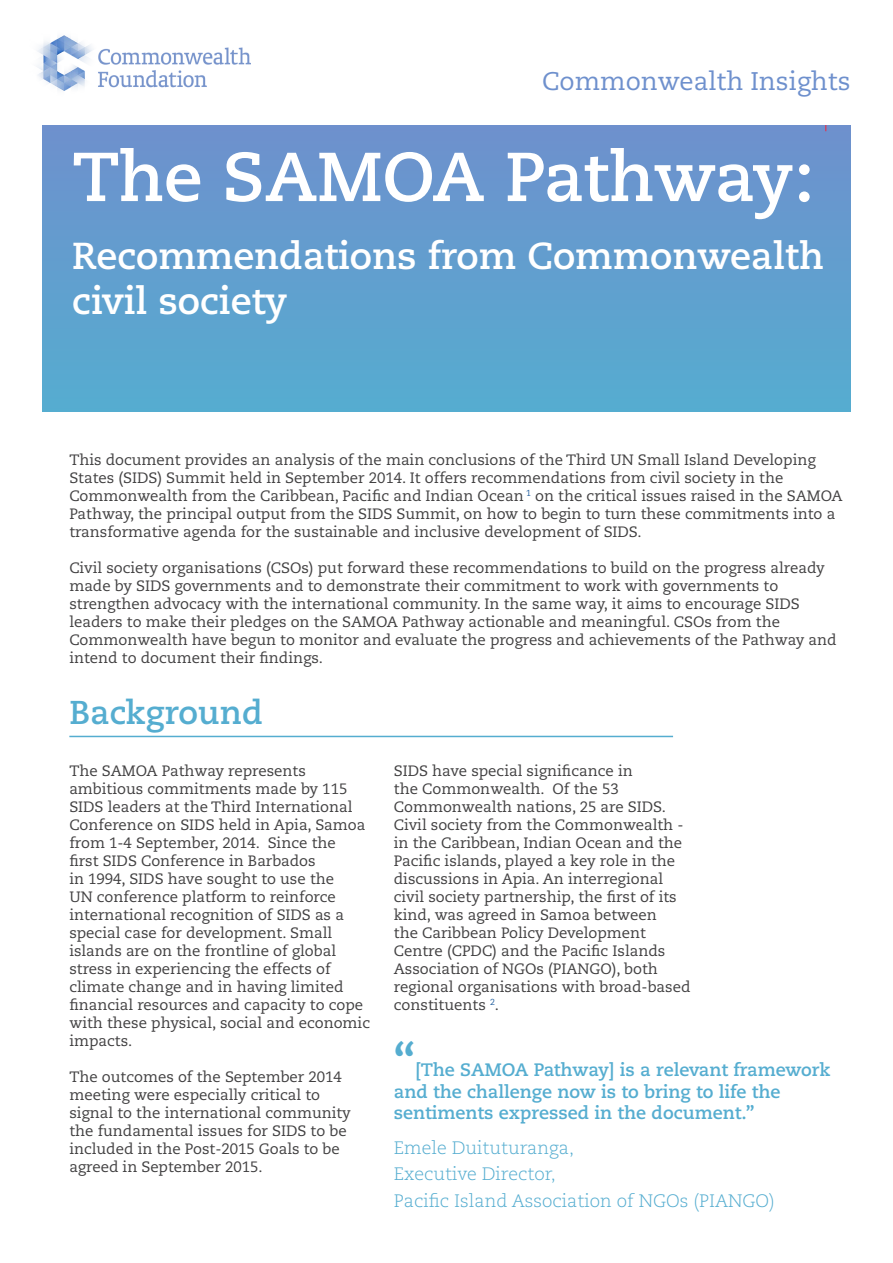
<style>
.page{position:relative;width:893px;height:1263px;background:#fff}
.page>*{position:absolute;margin:0;border:0;box-sizing:border-box;transform-origin:0 0}
.t1{font:700 69px "Caecilia LT Std";letter-spacing:-.01em;color:#fff}
.t2{font:700 45px "Caecilia LT Std";color:#55add0}
.t3{font:700 37.5px/45px "Caecilia LT Std";color:#fff}
.t4{font:700 33px "Caecilia LT Std";color:#55add0}
.t5{font:25.5px "Caecilia LT Std";color:#6e90cd}
.t6{font:700 18px/21.6px "Caecilia LT Std";color:#55add0}
.t7{font:300 18px/26.1px "Caecilia LT Std";color:#55add0}
.t8{font:15px/18px "Caecilia LT Std";color:#414041}
</style>
<div class="page">
<div style="left:43px;top:125px;width:807px;height:287px;background:linear-gradient(to right,#629ece,#629ece)"></div>
<hr style="left:69px;top:736px;width:604px;height:1px;background:#55add0">
<img style="left:37px;top:35px;width:213px;height:56px">
<h3 class="t5" style="left:542px;top:67px;width:310px">Commonwealth Insights</h3>
<h1 class="t1" style="left:72px;top:136px;width:744px">The SAMOA Pathway:</h1>
<h3 class="t3" style="left:72px;top:234px;width:753px">Recommendations from Commonwealth civil society</h3>
<p class="t8" style="left:69px;top:451px;width:775px">This document provides an analysis of the main conclusions of the Third UN Small Island Developing States (SIDS) Summit held in September 2014. It offers recommendations from civil society in the Commonwealth from the Caribbean, Pacific and Indian Ocean <sup>1</sup> on the critical issues raised in the SAMOA Pathway, the principal output from the SIDS Summit, on how to begin to turn these commitments into a transformative agenda for the sustainable and inclusive development of SIDS.</p>
<p class="t8" style="left:69px;top:559px;width:769px">Civil society organisations (CSOs) put forward these recommendations to build on the progress already made by SIDS governments and to demonstrate their commitment to work with governments to strengthen advocacy with the international community. In the same way, it aims to encourage SIDS leaders to make their pledges on the SAMOA Pathway actionable and meaningful. CSOs from the Commonwealth have begun to monitor and evaluate the progress and achievements of the Pathway and intend to document their findings.</p>
<h3 class="t4" style="left:69px;top:693px;width:195px">Background</h3>
<p class="t8" style="left:69px;top:762px;width:302px">The SAMOA Pathway represents ambitious commitments made by 115<br>SIDS leaders at the Third International Conference on SIDS held in Apia, Samoa from 1-4 September, 2014. Since the<br>first SIDS Conference in Barbados<br>in 1994, SIDS have sought to use the<br>UN conference platform to reinforce international recognition of SIDS as a special case for development. Small islands are on the frontline of global stress in experiencing the effects of climate change and in having limited financial resources and capacity to cope with these physical, social and economic impacts.</p>
<p class="t8" style="left:69px;top:1068px;width:283px">The outcomes of the September 2014 meeting were especially critical to signal to the international community the fundamental issues for SIDS to be included in the Post-2015 Goals to be agreed in September 2015.</p>
<p class="t8" style="left:394px;top:762px;width:298px">SIDS have special significance in<br>the Commonwealth. Of the 53<br>Commonwealth nations, 25 are SIDS.<br>Civil society from the Commonwealth - in the Caribbean, Indian Ocean and the Pacific islands, played a key role in the discussions in Apia. An interregional civil society partnership, the first of its kind, was agreed in Samoa between<br>the Caribbean Policy Development Centre (CPDC) and the Pacific Islands Association of NGOs (PIANGO), both regional organisations with broad-based constituents <sup>2</sup>.</p>
<h2 class="t2" style="left:394px;top:1034px;width:23px">“</h2>
<p class="t6" style="left:394px;top:1059px;width:438px;text-indent:22px">[The SAMOA Pathway] is a relevant framework and the challenge now is to bring to life the sentiments expressed in the document.”</p>
<p class="t7" style="left:394px;top:1135px;width:382px">Emele Duituturanga,<br>Executive Director,<br>Pacific Island Association of NGOs (PIANGO)</p>
</div>
